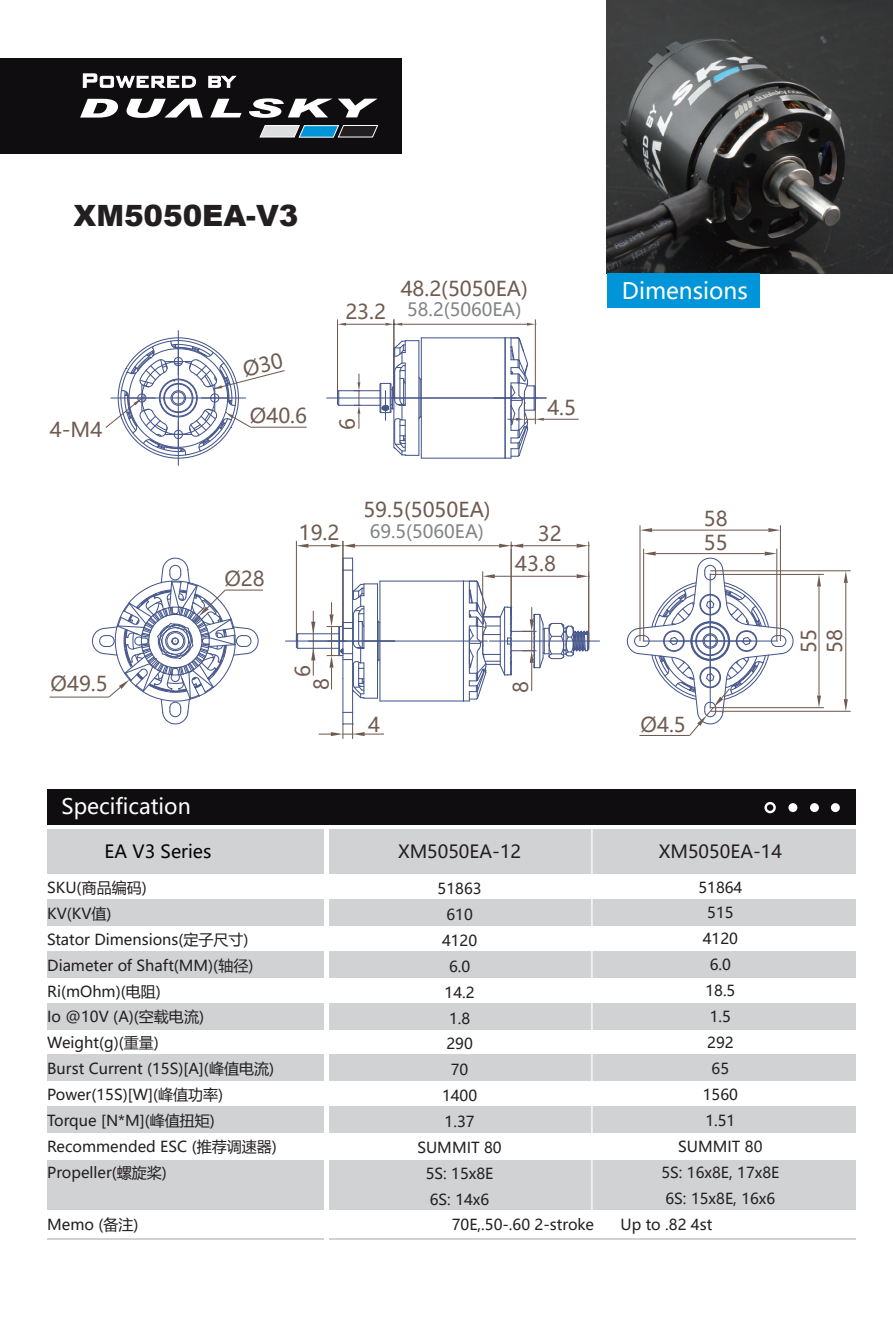
<style>
.page{position:relative;width:893px;height:1340px;background:#fff}
.page>*{position:absolute;margin:0;border:0;box-sizing:border-box;transform-origin:0 0}
.t1{font:900 29.25px "Arial";color:#231f20}
.t2{font:22.5px "Microsoft Ya Hei";color:#fff}
.t3{font:21.15px "Microsoft Ya Hei";color:#fff}
.t4{font:20.25px/25.9px "Microsoft Ya Hei";color:#6f5b51}
.t5{font:18.22px "Microsoft Ya Hei";color:#818386}
.t6{font:18px "Microsoft Ya Hei";color:#231f20}
.t7{font:18px "Microsoft Ya Hei";color:#030303}
.t8{font:15.08px/25.9px "Microsoft Ya Hei";color:#231f20;text-align:center}
</style>
<div class="page">
<hr style="left:47px;top:1238px;width:277px;height:2px;background:#d1d2d4">
<hr style="left:329px;top:1238px;width:527px;height:2px;background:#d1d2d4">
<div style="left:47px;top:829px;width:277px;height:44px;background:#d1d2d4"></div>
<div style="left:47px;top:898px;width:277px;height:27px;background:#d1d2d4"></div>
<div style="left:47px;top:950px;width:277px;height:27px;background:#d1d2d4"></div>
<div style="left:47px;top:1002px;width:277px;height:27px;background:#d1d2d4"></div>
<div style="left:47px;top:1054px;width:277px;height:27px;background:#d1d2d4"></div>
<div style="left:47px;top:1106px;width:277px;height:27px;background:#d1d2d4"></div>
<div style="left:329px;top:829px;width:527px;height:44px;background:#d1d2d4"></div>
<div style="left:329px;top:898px;width:527px;height:27px;background:#d1d2d4"></div>
<div style="left:329px;top:950px;width:527px;height:27px;background:#d1d2d4"></div>
<div style="left:329px;top:1002px;width:527px;height:27px;background:#d1d2d4"></div>
<div style="left:329px;top:1054px;width:527px;height:27px;background:#d1d2d4"></div>
<div style="left:329px;top:1106px;width:527px;height:27px;background:#d1d2d4"></div>
<div style="left:47px;top:1160px;width:277px;height:49px;background:#d1d2d4"></div>
<div style="left:329px;top:1160px;width:527px;height:49px;background:#d1d2d4"></div>
<div style="left:47px;top:789px;width:809px;height:35px;background:#0f0d0f"></div>
<div style="left:831px;top:803px;width:9px;height:9px;background:#fff;border-radius:50%"></div>
<div style="left:810px;top:803px;width:9px;height:9px;background:#fff;border-radius:50%"></div>
<div style="left:788px;top:803px;width:9px;height:9px;background:#fff;border-radius:50%"></div>
<div style="left:764px;top:802px;width:12px;height:11px;border:2px solid #fff;border-radius:50%"></div>
<hr style="left:591px;top:828px;width:2px;height:385px;background:#fff">
<img style="left:607px;top:0;width:286px;height:274px">
<div style="left:607px;top:274px;width:152px;height:34px;background:#0095d9"></div>
<div style="left:0;top:58px;width:402px;height:95px;background:#0f0d0f"></div>
<svg style="left:80px;top:98px;width:298px;height:20px"></svg>
<svg style="left:83px;top:73px;width:113px;height:15px"></svg>
<svg style="left:208px;top:75px;width:29px;height:13px"></svg>
<svg style="left:259px;top:125px;width:120px;height:13px;background:#688999"></svg>
<hr style="left:643px;top:548px;width:1px;height:93px;background:#6f5b51">
<hr style="left:776px;top:548px;width:1px;height:93px;background:#6f5b51">
<hr style="left:639px;top:525px;width:1px;height:116px;background:#6f5b51">
<hr style="left:780px;top:525px;width:1px;height:116px;background:#6f5b51">
<hr style="left:652px;top:529px;width:116px;height:1px;background:#6f5b51">
<svg style="left:640px;top:528px;width:12px;height:4px"></svg>
<svg style="left:768px;top:528px;width:12px;height:4px"></svg>
<hr style="left:710px;top:574px;width:114px;height:1px;background:#6f5b51">
<hr style="left:710px;top:707px;width:114px;height:1px;background:#6f5b51">
<hr style="left:818px;top:586px;width:1px;height:109px;background:#6f5b51">
<svg style="left:817px;top:575px;width:4px;height:11px"></svg>
<svg style="left:817px;top:695px;width:4px;height:12px"></svg>
<hr style="left:710px;top:570px;width:141px;height:1px;background:#6f5b51">
<hr style="left:710px;top:710px;width:141px;height:1px;background:#6f5b51">
<hr style="left:845px;top:583px;width:1px;height:116px;background:#6f5b51">
<svg style="left:844px;top:571px;width:4px;height:12px"></svg>
<svg style="left:844px;top:699px;width:4px;height:12px"></svg>
<svg style="left:627px;top:551px;width:166px;height:185px"></svg>
<hr style="left:50px;top:696px;width:59px;height:1px;background:#6f5b51">
<hr style="left:225px;top:589px;width:38px;height:1px;background:#6f5b51">
<svg style="left:92px;top:557px;width:167px;height:167px"></svg>
<hr style="left:355px;top:545px;width:144px;height:1px;background:#6f5b51">
<hr style="left:511px;top:541px;width:1px;height:74px;background:#6f5b51">
<hr style="left:588px;top:541px;width:1px;height:107px;background:#6f5b51">
<hr style="left:523px;top:545px;width:54px;height:1px;background:#6f5b51">
<svg style="left:499px;top:543px;width:24px;height:5px"></svg>
<svg style="left:577px;top:543px;width:13px;height:5px"></svg>
<hr style="left:296px;top:541px;width:1px;height:100px;background:#6f5b51">
<hr style="left:342px;top:541px;width:1px;height:100px;background:#6f5b51">
<hr style="left:298px;top:647px;width:41px;height:2px;background:#45568b">
<hr style="left:298px;top:633px;width:41px;height:1px;background:#45568b">
<hr style="left:380px;top:580px;width:83px;height:1px;background:#45568b">
<hr style="left:380px;top:700px;width:83px;height:1px;background:#45568b">
<hr style="left:363px;top:640px;width:124px;height:1px;background:#45568b">
<hr style="left:489px;top:640px;width:111px;height:1px;background:#45568b">
<hr style="left:286px;top:640px;width:109px;height:1px;background:#45568b">
<svg style="left:295px;top:632px;width:4px;height:17px"></svg>
<svg style="left:297px;top:543px;width:58px;height:5px"></svg>
<hr style="left:482px;top:571px;width:1px;height:75px;background:#6f5b51">
<svg style="left:463px;top:574px;width:127px;height:127px"></svg>
<svg style="left:311px;top:557px;width:73px;height:182px"></svg>
<hr style="left:337px;top:319px;width:1px;height:79px;background:#6f5b51">
<hr style="left:346px;top:324px;width:39px;height:1px;background:#6f5b51">
<svg style="left:338px;top:323px;width:8px;height:3px"></svg>
<hr style="left:393px;top:319px;width:1px;height:79px;background:#6f5b51">
<hr style="left:535px;top:319px;width:1px;height:79px;background:#6f5b51">
<hr style="left:402px;top:324px;width:125px;height:1px;background:#6f5b51">
<svg style="left:385px;top:323px;width:17px;height:3px"></svg>
<svg style="left:527px;top:323px;width:9px;height:3px"></svg>
<hr style="left:544px;top:419px;width:35px;height:1px;background:#6f5b51">
<hr style="left:339px;top:405px;width:41px;height:1px;background:#45568b">
<hr style="left:339px;top:390px;width:41px;height:1px;background:#45568b">
<hr style="left:421px;top:337px;width:84px;height:1px;background:#45568b">
<hr style="left:421px;top:457px;width:84px;height:1px;background:#45568b">
<hr style="left:421px;top:338px;width:1px;height:60px;background:#45568b">
<hr style="left:421px;top:398px;width:1px;height:60px;background:#45568b">
<hr style="left:327px;top:397px;width:219px;height:1px;background:#45568b">
<svg style="left:336px;top:390px;width:4px;height:16px"></svg>
<svg style="left:379px;top:340px;width:43px;height:116px"></svg>
<svg style="left:505px;top:336px;width:39px;height:122px"></svg>
<svg style="left:354px;top:374px;width:6px;height:55px"></svg>
<hr style="left:251px;top:426px;width:56px;height:2px;background:#6f5b51">
<hr style="left:178px;top:330px;width:1px;height:135px;background:#45568b">
<svg style="left:105px;top:338px;width:181px;height:119px"></svg>
<h1 class="t1" style="left:74px;top:194px;width:226px">XM5050EA-V3</h1>
<h3 class="t4" style="left:345px;top:298px;width:42px">23.2</h3>
<h3 class="t4" style="left:401px;top:275px;width:129px">48.2(5050EA)</h3>
<p class="t5" style="left:407px;top:297px;width:116px">58.2(5060EA)</p>
<h2 class="t2" style="left:622px;top:276px;width:127px">Dimensions</h2>
<h3 class="t4" style="left:50px;top:416px;width:54px">4-M4</h3>
<h3 class="t4" style="left:250px;top:402px;width:59px">Ø40.6</h3>
<h3 class="t4" style="left:334px;top:430px;width:13px;rotate:-90deg">6</h3>
<h3 class="t4" style="left:547px;top:394px;width:30px">4.5</h3>
<h3 class="t4" style="left:51px;top:670px;width:59px">Ø49.5</h3>
<h3 class="t4" style="left:224px;top:565px;width:42px">Ø28</h3>
<h3 class="t4" style="left:363px;top:496px;width:129px">59.5(5050EA)</h3>
<h3 class="t4" style="left:299px;top:519px;width:42px">19.2</h3>
<p class="t5" style="left:370px;top:518px;width:116px">69.5(5060EA)</p>
<h3 class="t4" style="left:515px;top:518px;width:48px;line-height:29.7px;text-align:right">32<br>43.8</h3>
<h3 class="t4" style="left:289px;top:677px;width:13px;rotate:-90deg">6</h3>
<h3 class="t4" style="left:308px;top:690px;width:13px;rotate:-90deg">8</h3>
<h3 class="t4" style="left:368px;top:711px;width:13px">4</h3>
<h3 class="t4" style="left:507px;top:692px;width:13px;rotate:-90deg">8</h3>
<h3 class="t4" style="left:704px;top:505px;width:25px">58</h3>
<h3 class="t4" style="left:704px;top:529px;width:25px">55</h3>
<h3 class="t4" style="left:641px;top:710px;width:47px">Ø4.5</h3>
<h3 class="t4" style="left:795px;top:653px;width:25px;rotate:-90deg">55<br>58</h3>
<h3 class="t3" style="left:62px;top:791px;width:131px">Specification</h3>
<p class="t7" style="left:105px;top:839px;width:108px">EA V3 Series</p>
<p class="t6" style="left:398px;top:839px;width:125px">XM5050EA-12</p>
<p class="t6" style="left:659px;top:839px;width:125px">XM5050EA-14</p>
<p class="t8" style="left:47px;top:874px;width:231px;text-align:left">SKU(商品编码)<br>KV(KV值)<br>Stator Dimensions(定子尺寸)<br>Diameter of Shaft(MM)(轴径)<br>Ri(mOhm)(电阻)<br>Io @10V (A)(空载电流)<br>Weight(g)(重量)<br>Burst Current (15S)[A](峰值电流)<br>Power(15S)[W](峰值功率)<br>Torque [N*M](峰值扭矩)<br>Recommended ESC (推荐调速器)<br>Propeller(螺旋桨)</p>
<p class="t8" style="left:47px;top:1210px;width:93px">Memo (备注)</p>
<p class="t8" style="left:452px;top:1210px;width:144px">70E,.50-.60 2-stroke</p>
<p class="t8" style="left:621px;top:1210px;width:93px">Up to .82 4st</p>
<p class="t8" style="left:417px;top:875px;width:86px">51863<br>610<br>4120<br>6.0<br>14.2<br>1.8<br>290<br>70<br>1400<br>1.37<br>SUMMIT 80<br>5S: 15x8E<br>6S: 14x6</p>
<p class="t8" style="left:661px;top:873px;width:120px">51864<br>515<br>4120<br>6.0<br>18.5<br>1.5<br>292<br>65<br>1560<br>1.51<br>SUMMIT 80<br>5S: 16x8E, 17x8E<br>6S: 15x8E, 16x6</p>
</div>
